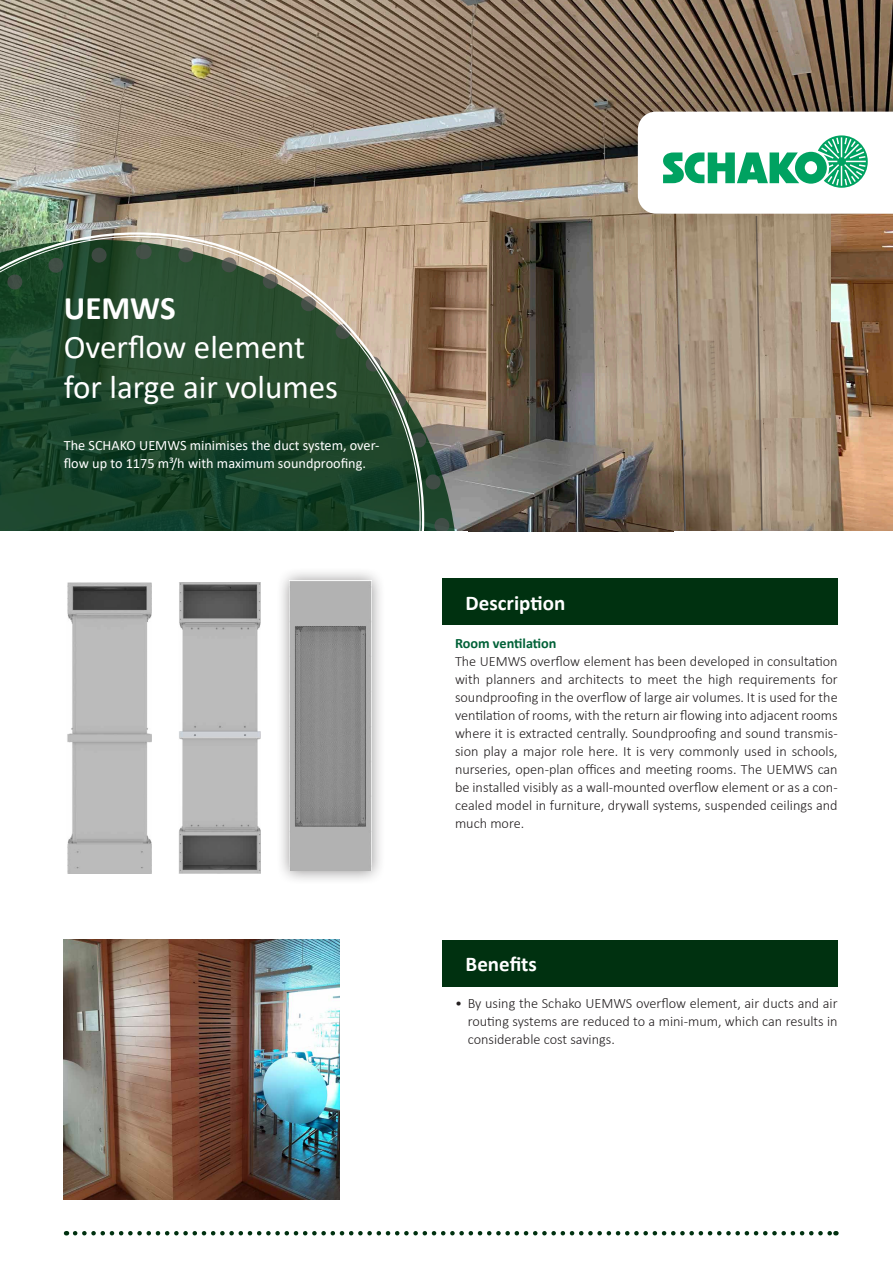
<style>
.page{position:relative;width:893px;height:1263px;background:#fff}
.page>*{position:absolute;margin:0;border:0;box-sizing:border-box;transform-origin:0 0}
.t1{font:33px "Calibri";color:#fff}
.t2{font:700 33px "Calibri";color:#fff}
.head_14_weiss{font:700 21px "Calibri";color:#fff}
.copy_9_5{font:300 14.25px/18px "Calibri";color:#231f20;text-align:justify}
.copy_9_5-2{font:14.25px/18px "Calibri";color:#fff}
.copy_9_5-3{font:700 14.25px "Calibri";color:#006137}
</style>
<div class="page">
<img style="left:0;top:0;width:893px;height:531px">
<svg style="left:424px;top:243px;width:30px;height:288px;background:#746853"></svg>
<svg style="left:0;top:236px;width:420px;height:506px"></svg>
<img style="left:66px;top:583px;width:85px;height:291px">
<img style="left:64px;top:940px;width:275px;height:259px">
<img style="left:179px;top:583px;width:81px;height:291px">
<div style="left:275px;top:566px;width:110px;height:319px;background:#231f20;opacity:.5"></div>
<img style="left:290px;top:581px;width:81px;height:290px">
<svg style="left:75px;top:1231px;width:761px;height:4px"></svg>
<div style="left:442px;top:940px;width:396px;height:46px;background:#003110"></div>
<div style="left:442px;top:578px;width:396px;height:47px;background:#003110"></div>
<svg style="left:638px;top:112px;width:255px;height:420px"></svg>
<img style="left:681px;top:340px;width:24px;height:191px">
<img style="left:705px;top:298px;width:27px;height:233px">
<div style="left:674px;top:531px;width:219px;height:27px;background:#fff"></div>
<p class="t2" style="left:64px;top:284px;width:113px">UEMWS</p>
<p class="t1" style="left:64px;top:324px;width:243px">Overflow element</p>
<p class="t1" style="left:64px;top:364px;width:276px">for large air volumes</p>
<p class="copy_9_5-2" style="left:64px;top:436px;width:317px">The SCHAKO UEMWS minimises the duct system, over&shy;flow up to 1175 m³/h with maximum soundproofing.</p>
<p class="head_14_weiss" style="left:466px;top:588px;width:101px">Description</p>
<p class="copy_9_5-3" style="left:455px;top:633px;width:103px">Room ventilation</p>
<p class="copy_9_5" style="left:455px;top:652px;width:384px">The UEMWS overflow element has been developed in consultation with planners and architects to meet the high requirements for soundproofing in the overflow of large air volumes. It is used for the ventilation of rooms, with the return air flowing into adjacent rooms where it is extracted centrally. Soundproofing and sound transmis&shy;sion play a major role here. It is very commonly used in schools, nurseries, open-plan offices and meeting rooms. The UEMWS can be installed visibly as a wall-mounted overflow element or as a con&shy;cealed model in furniture, drywall systems, suspended ceilings and much more.</p>
<p class="head_14_weiss" style="left:466px;top:949px;width:73px">Benefits</p>
<p class="copy_9_5" style="left:468px;top:994px;width:371px;text-indent:-13px">• By using the Schako UEMWS overflow element, air ducts and air routing systems are reduced to a mini-mum, which can results in considerable cost savings.</p>
</div>
